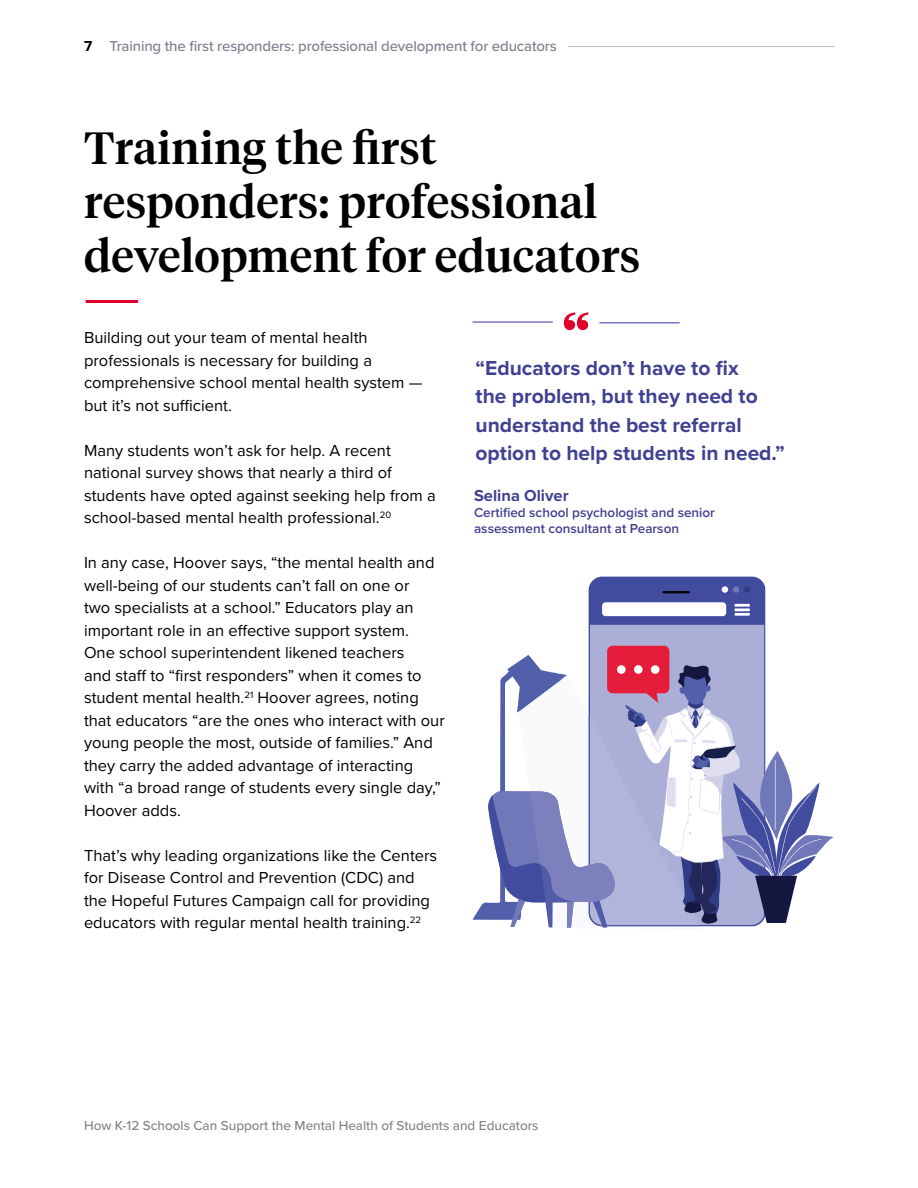
<style>
.page{position:relative;width:918px;height:1188px;background:#fff}
.page>*{position:absolute;margin:0;border:0;box-sizing:border-box;transform-origin:0 0}
.Heading_1{font:500 45px/54px "Tiempos Headline";letter-spacing:.01em;color:#000}
.Subheading{font:700 21px/28.5px "Proxima Nova";color:#414192}
.Body{font:16.5px/22.5px "Proxima Nova";color:#000}
.Heading_1-2{font:700 16.5px "Proxima Nova";color:#414192}
.t1{font:500 15px "Proxima Nova";letter-spacing:-.01em;color:#7d7f8c}
.Heading_1-3{font:600 13.5px/16.2px "Proxima Nova";color:#414192}
.t2{font:500 13.5px "Proxima Nova";color:#848488}
.s1{font-weight:700;color:#000}
</style>
<div class="page">
<hr style="left:86px;top:300px;width:52px;height:3px;background:#e0002b">
<hr style="left:472px;top:321px;width:81px;height:2px;background:#7878c9">
<svg style="left:564px;top:312px;width:24px;height:18px"></svg>
<hr style="left:599px;top:322px;width:81px;height:2px;background:#7878c9">
<svg style="left:588px;top:576px;width:178px;height:79px;background:#ad9dc6"></svg>
<svg style="left:590px;top:578px;width:175px;height:47px"></svg>
<svg style="left:472px;top:655px;width:362px;height:273px"></svg>
<hr style="left:568px;top:46px;width:266px;height:1px;background:#b9bac6">
<p class="t1" style="left:84px;top:37px;width:474px"><span class="s1">7</span> Training the first responders: professional development for educators</p>
<p class="Heading_1" style="left:84px;top:119px;width:558px">Training the first responders: professional development for educators</p>
<p class="Body" style="left:84px;top:327px;width:340px">Building out your team of mental health professionals is necessary for building a comprehensive school mental health system — but it’s not sufficient.</p>
<p class="Body" style="left:84px;top:439px;width:353px">Many students won’t ask for help. A recent national survey shows that nearly a third of students have opted against seeking help from a school-based mental health professional.<sup>20</sup></p>
<p class="Body" style="left:84px;top:552px;width:362px">In any case, Hoover says, “the mental health and well-being of our students can’t fall on one or<br>two specialists at a school.” Educators play an important role in an effective support system.<br>One school superintendent likened teachers<br>and staff to “first responders” when it comes to student mental health.<sup>21</sup> Hoover agrees, noting that educators “are the ones who interact with our young people the most, outside of families.” And they carry the added advantage of interacting with “a broad range of students every single day,” Hoover adds.</p>
<p class="Body" style="left:84px;top:844px;width:355px">That’s why leading organizations like the Centers for Disease Control and Prevention (CDC) and the Hopeful Futures Campaign call for providing educators with regular mental health training.<sup>22</sup></p>
<p class="Subheading" style="left:476px;top:354px;width:311px">“Educators don’t have to fix<br>the problem, but they need to understand the best referral option to help students in need.”</p>
<p class="Heading_1-2" style="left:474px;top:486px;width:96px">Selina Oliver</p>
<p class="Heading_1-3" style="left:474px;top:505px;width:242px">Certified school psychologist and senior assessment consultant at Pearson</p>
<p class="t2" style="left:84px;top:1117px;width:456px">How K-12 Schools Can Support the Mental Health of Students and Educators</p>
</div>
